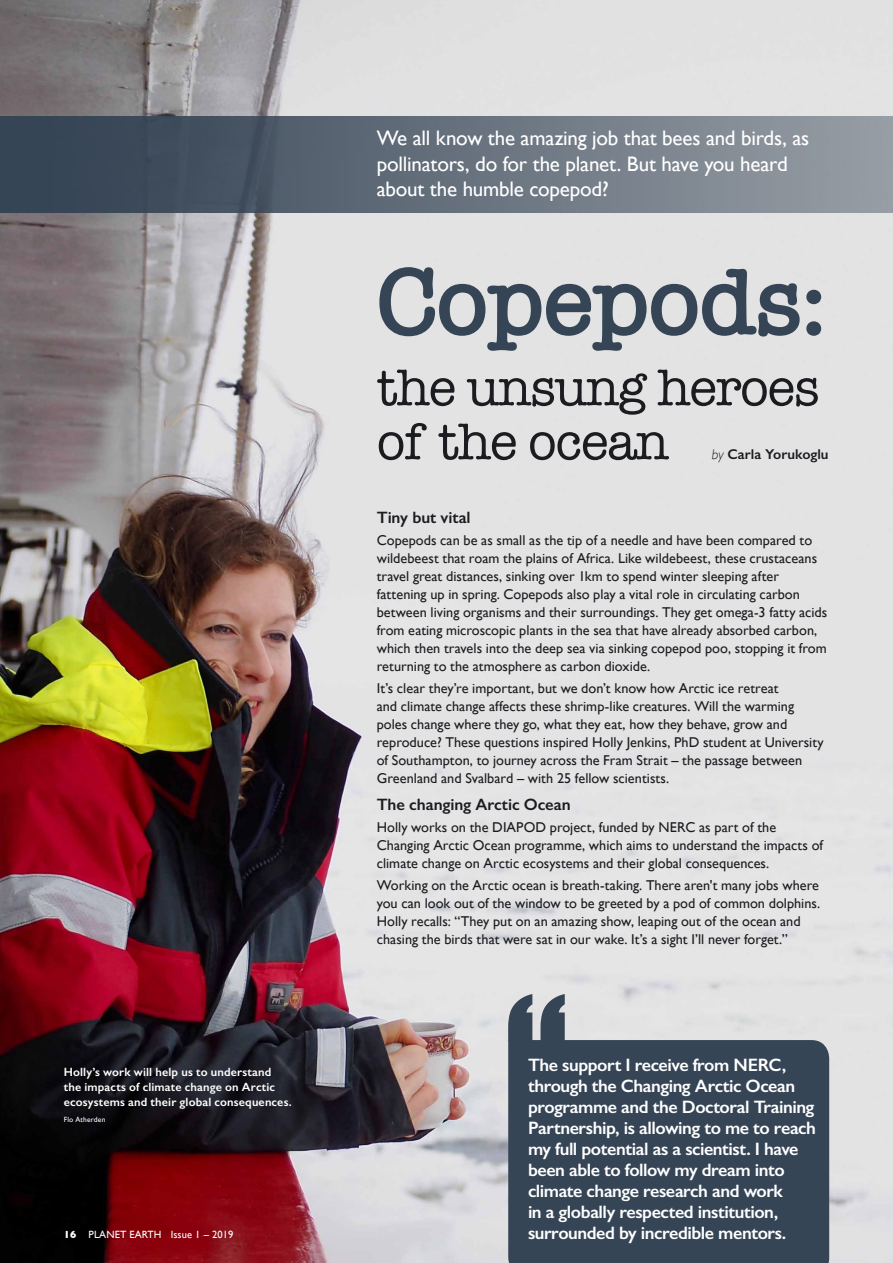
<style>
.page{position:relative;width:893px;height:1263px;background:#fff}
.page>*{position:absolute;margin:0;border:0;box-sizing:border-box;transform-origin:0 0}
.news_headline{font:183px "Impact";color:#364556}
.New_main_heading{font:600 97.5px "American Typewriter";letter-spacing:-.025em;color:#364556}
.New_main_heading-2{font:52.5px/54px "American Typewriter";letter-spacing:-.025em;color:#1b1c20}
.Intro_para{font:21px/25.5px "Gill Sans";letter-spacing:-.01em;color:#fff}
.pullout{font:600 18px/21px "Gill Sans";letter-spacing:-.025em;color:#fff}
.Sub_head{font:600 16.5px "Gill Sans";letter-spacing:-.005em;color:#1b1c20}
.body_copy{font:14.25px/18px "Gill Sans";color:#1b1c20}
.byline{font:600 14.25px "Gill Sans";color:#1b1c20}
.t1{font:600 12px/15px "Gill Sans";letter-spacing:.015em;color:#fff}
.t2{font:10.5px "Gill Sans";letter-spacing:.01em;color:#fff}
.credit{font:7.5px "Gill Sans";letter-spacing:.02em;color:#fff}
.s1{font-weight:700}
.s2{font-weight:300;font-style:italic}
</style>
<div class="page">
<img style="left:0;top:0;width:893px;height:1263px">
<div style="left:0;top:116px;width:893px;height:97px;background:linear-gradient(to right,#2e3d4f,#999fa7)"></div>
<div style="left:508px;top:1040px;width:321px;height:223px;background:#364556"></div>
<p class="t1" style="left:64px;top:1064px;width:230px">Holly’s work will help us to understand the impacts of climate change on Arctic ecosystems and their global consequences.</p>
<p class="credit" style="left:64px;top:1115px;width:43px">Flo Atherden</p>
<p class="t2" style="left:64px;top:1228px;width:171px"><span class="s1">16</span> PLANET EARTH Issue 1 – 2019</p>
<h1 class="Intro_para" style="left:377px;top:125px;width:434px">We all know the amazing job that bees and birds, as pollinators, do for the planet. But have you heard about the humble copepod?</h1>
<p class="New_main_heading" style="left:377px;top:227px;width:452px">Copepods:</p>
<p class="New_main_heading-2" style="left:377px;top:359px;width:444px">the unsung heroes of the ocean</p>
<p class="byline" style="left:712px;top:445px;width:118px"><span class="s2">by</span> Carla Yorukoglu</p>
<p class="Sub_head" style="left:377px;top:507px;width:95px">Tiny but vital</p>
<p class="body_copy" style="left:377px;top:531px;width:452px">Copepods can be as small as the tip of a needle and have been compared to wildebeest that roam the plains of Africa. Like wildebeest, these crustaceans travel great distances, sinking over 1km to spend winter sleeping after fattening up in spring. Copepods also play a vital role in circulating carbon between living organisms and their surroundings. They get omega-3 fatty acids from eating microscopic plants in the sea that have already absorbed carbon, which then travels into the deep sea via sinking copepod poo, stopping it from returning to the atmosphere as carbon dioxide.</p>
<p class="body_copy" style="left:377px;top:679px;width:449px">It’s clear they’re important, but we don’t know how Arctic ice retreat<br>and climate change affects these shrimp-like creatures. Will the warming poles change where they go, what they eat, how they behave, grow and reproduce? These questions inspired Holly Jenkins, PhD student at University of Southampton, to journey across the Fram Strait – the passage between Greenland and Svalbard – with 25 fellow scientists.</p>
<p class="Sub_head" style="left:377px;top:794px;width:195px">The changing Arctic Ocean</p>
<p class="body_copy" style="left:377px;top:818px;width:448px">Holly works on the DIAPOD project, funded by NERC as part of the<br>Changing Arctic Ocean programme, which aims to understand the impacts of climate change on Arctic ecosystems and their global consequences.</p>
<p class="body_copy" style="left:377px;top:876px;width:445px">Working on the Arctic ocean is breath-taking. There aren't many jobs where you can look out of the window to be greeted by a pod of common dolphins.<br>Holly recalls: “They put on an amazing show, leaping out of the ocean and chasing the birds that were sat in our wake. It’s a sight I’ll never forget.”</p>
<p class="news_headline" style="left:505px;top:925px;width:65px">“</p>
<p class="pullout" style="left:528px;top:1054px;width:290px">The support I receive from NERC, through the Changing Arctic Ocean programme and the Doctoral Training Partnership, is allowing to me to reach my full potential as a scientist. I have been able to follow my dream into climate change research and work<br>in a globally respected institution, surrounded by incredible mentors.</p>
</div>
